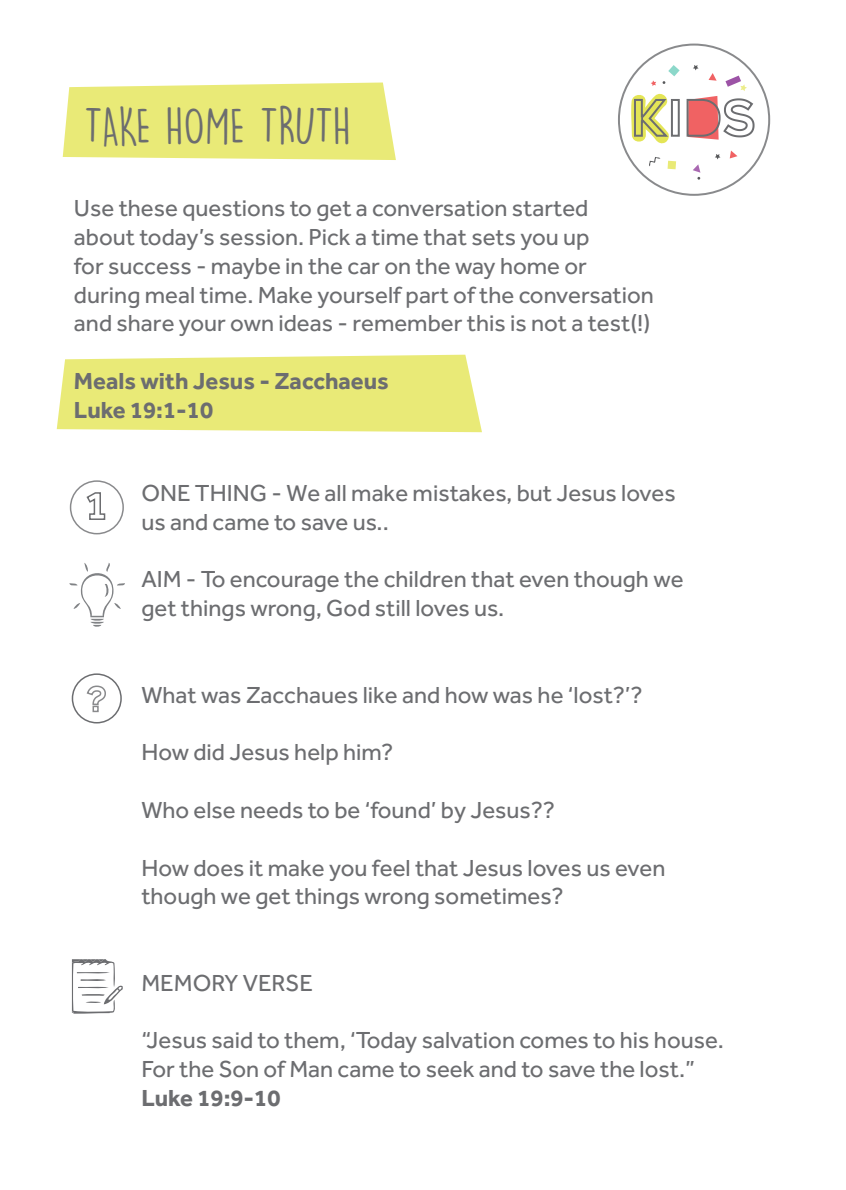
<style>
.page{position:relative;width:846px;height:1190px;background:#fff}
.page>*{position:absolute;margin:0;border:0;box-sizing:border-box;transform-origin:0 0}
.t1{font:48px "DK Lemon Yellow Sun";letter-spacing:-.025em;color:#6c6d70}
.t2{font:24px/28.8px "Effra";color:#6c6d70}
.t3{font:700 24px/28.8px "Effra";color:#6c6d70}
</style>
<div class="page">
<svg style="left:57px;top:354px;width:425px;height:78px;background:#eaeb82"></svg>
<svg style="left:63px;top:82px;width:333px;height:78px;background:#eaeb82"></svg>
<div style="left:70px;top:480px;width:54px;height:54px;border:2px solid #6c6d70;border-radius:50%"></div>
<svg style="left:69px;top:563px;width:56px;height:64px"></svg>
<div style="left:667px;top:161px;width:9px;height:8px;background:#e9ea77"></div>
<svg style="left:729px;top:150px;width:8px;height:8px"></svg>
<svg style="left:649px;top:157px;width:11px;height:9px"></svg>
<svg style="left:693px;top:164px;width:7px;height:16px"></svg>
<svg style="left:715px;top:154px;width:5px;height:5px"></svg>
<svg style="left:630px;top:65px;width:125px;height:79px"></svg>
<svg style="left:86px;top:492px;width:20px;height:28px"></svg>
<div style="left:72px;top:673px;width:50px;height:50px;border:2px solid #6c6d70;border-radius:50%"></div>
<svg style="left:86px;top:685px;width:20px;height:27px"></svg>
<svg style="left:72px;top:959px;width:51px;height:54px"></svg>
<h1 class="t1" style="left:84px;top:97px;width:268px">TAKE HOME TRUTH</h1>
<p class="t2" style="left:74px;top:193px;width:581px">Use these questions to get a conversation started about today’s session. Pick a time that sets you up<br>for success - maybe in the car on the way home or during meal time. Make yourself part of the conversation and share your own ideas - remember this is not a test(!)</p>
<p class="t3" style="left:74px;top:366px;width:316px">Meals with Jesus - Zacchaeus<br>Luke 19:1-10</p>
<p class="t2" style="left:141px;top:478px;width:536px">ONE THING - We all make mistakes, but Jesus loves us and came to save us..</p>
<p class="t2" style="left:141px;top:564px;width:543px">AIM - To encourage the children that even though we get things wrong, God still loves us.</p>
<p class="t2" style="left:141px;top:679px;width:503px">What was Zacchaues like and how was he ‘lost?’?</p>
<p class="t2" style="left:141px;top:737px;width:253px">How did Jesus help him?</p>
<p class="t2" style="left:141px;top:795px;width:415px">Who else needs to be ‘found’ by Jesus??</p>
<p class="t2" style="left:141px;top:852px;width:525px">How does it make you feel that Jesus loves us even though we get things wrong sometimes?</p>
<p class="t2" style="left:141px;top:967px;width:173px">MEMORY VERSE</p>
<p class="t2" style="left:141px;top:1025px;width:584px">“Jesus said to them, ‘Today salvation comes to his house.<br>For the Son of Man came to seek and to save the lost.”</p>
<p class="t3" style="left:141px;top:1083px;width:141px">Luke 19:9-10</p>
</div>
